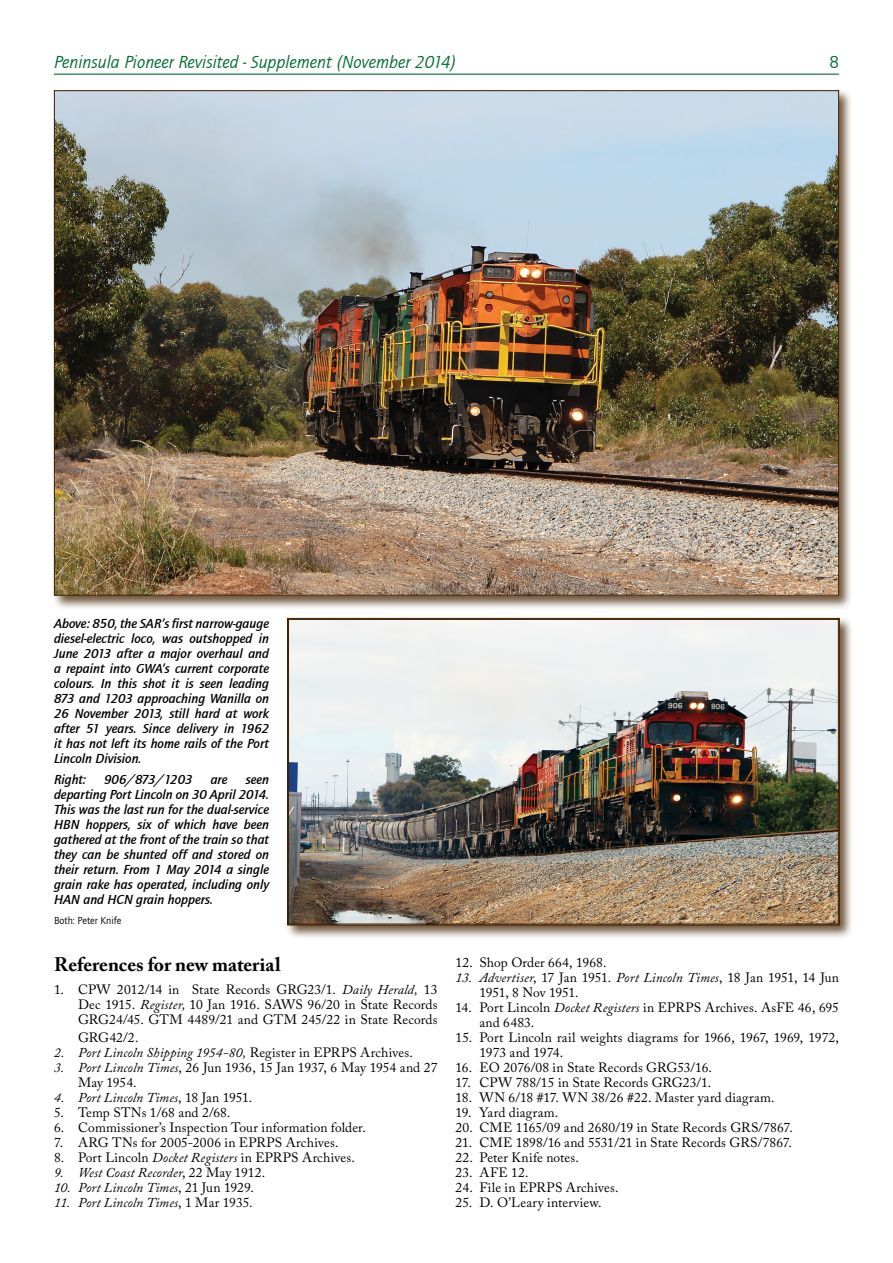
<style>
.page{position:relative;width:893px;height:1263px;background:#fff}
.page>*{position:absolute;margin:0;border:0;box-sizing:border-box;transform-origin:0 0}
.Sub-Heading{font:700 19.5px "Adobe Caslon Pro";color:#000}
.t1{font:italic 18px "Quay Sans ITCTT Book";color:#006c32}
.t2{font:18px "Quay Sans ITCTT Book";color:#006c32}
.t3{font:13.5px/15px "Adobe Caslon Pro";letter-spacing:.01em;color:#000}
.Caption_Text{font:13.5px/15px "Quay Sans Md ITCTT Italic";color:#000;text-align:justify}
.t4{font:italic 13.5px "Adobe Caslon Pro";letter-spacing:.005em;color:#000}
.t5{font:13.5px/15px "Adobe Caslon Pro";letter-spacing:-.02em;color:#000}
.Caption_Text-2{font:10.5px "Quay Sans ITCTT Book";color:#000}
.s1{font-style:italic}
.s2{font-style:normal}
</style>
<div class="page">
<hr style="left:54px;top:74px;width:785px;height:1px;background:#006c32">
<div style="left:52px;top:88px;width:801px;height:522px;background:#422000;opacity:.75"></div>
<img style="left:56px;top:92px;width:781px;height:502px">
<div style="left:285px;top:616px;width:569px;height:323px;background:#422000;opacity:.75"></div>
<img style="left:287px;top:618px;width:553px;height:308px">
<div style="left:288px;top:619px;width:550px;height:305px;border:1px solid #422000"></div>
<h2 class="t1" style="left:54px;top:50px;width:404px">Peninsula Pioneer Revisited - Supplement (November 2014)</h2>
<h2 class="t2" style="left:829px;top:50px;width:11px">8</h2>
<p class="Caption_Text" style="left:54px;top:616px;width:217px">Above: 850, the SAR’s first narrow-gauge diesel-electric loco, was outshopped in June 2013 after a major overhaul and a repaint into GWA’s current corporate colours. In this shot it is seen leading 873 and 1203 approaching Wanilla on 26 November 2013, still hard at work after 51 years. Since delivery in 1962 it has not left its home rails of the Port Lincoln Division.</p>
<p class="Caption_Text" style="left:54px;top:772px;width:33px">Right:</p>
<p class="Caption_Text" style="left:104px;top:772px;width:90px">906/873/1203</p>
<p class="Caption_Text" style="left:211px;top:772px;width:18px">are</p>
<p class="Caption_Text" style="left:54px;top:772px;width:217px;text-indent:192px">seen departing Port Lincoln on 30 April 2014.<br>This was the last run for the dual-service HBN hoppers, six of which have been gathered at the front of the train so that they can be shunted off and stored on their return. From 1 May 2014 a single grain rake has operated, including only HAN and HCN grain hoppers.</p>
<p class="Caption_Text-2" style="left:54px;top:914px;width:69px">Both: Peter Knife</p>
<p class="Sub-Heading" style="left:54px;top:953px;width:228px">References for new material</p>
<p class="t3" style="left:78px;top:982px;width:361px;text-align:justify;text-indent:-24px">1. CPW 2012/14 in State Records GRG23/1. <span class="s1">Daily Herald,</span> 13<br>Dec 1915. <span class="s1">Register,</span> 10 Jan 1916. SAWS 96/20 in State Records GRG24/45. GTM 4489/21 and GTM 245/22 in State Records</p>
<p class="t3" style="left:78px;top:1030px;width:62px">GRG42/2.</p>
<p class="t4" style="left:54px;top:1044px;width:360px">2. Port Lincoln Shipping 1954-80, <span class="s2">Register in EPRPS Archives.</span></p>
<p class="t3" style="left:78px;top:1060px;width:361px;text-indent:-24px"><span class="s1">3. Port Lincoln Times</span>, 26 Jun 1936, 15 Jan 1937, 6 May 1954 and 27<br>May 1954.</p>
<p class="t4" style="left:54px;top:1089px;width:200px">4. Port Lincoln Times<span class="s2">, 18 Jan 1951.</span></p>
<p class="t3" style="left:54px;top:1105px;width:178px">5. Temp STNs 1/68 and 2/68.</p>
<p class="t3" style="left:54px;top:1120px;width:313px">6. Commissioner’s Inspection Tour information folder.</p>
<p class="t3" style="left:54px;top:1135px;width:286px">7. ARG TNs for 2005-2006 in EPRPS Archives.</p>
<p class="t3" style="left:54px;top:1150px;width:302px">8. Port Lincoln <span class="s1">Docket Registers</span> in EPRPS Archives.</p>
<p class="t4" style="left:54px;top:1164px;width:213px">9. West Coast Recorder<span class="s2">, 22 May 1912.</span></p>
<p class="t4" style="left:54px;top:1179px;width:201px">10. Port Lincoln Times<span class="s2">, 21 Jun 1929.</span></p>
<p class="t4" style="left:54px;top:1194px;width:200px">11. Port Lincoln Times<span class="s2">, 1 Mar 1935.</span></p>
<p class="t3" style="left:455px;top:955px;width:153px">12. Shop Order 664, 1968.</p>
<p class="t5" style="left:479px;top:970px;width:361px;text-indent:-24px"><span class="s1">13. Advertiser</span>, 17 Jan 1951. <span class="s1">Port Lincoln Times</span>, 18 Jan 1951, 14 Jun<br>1951, 8 Nov 1951.</p>
<p class="t3" style="left:479px;top:1000px;width:361px;text-indent:-24px">14. Port Lincoln <span class="s1">Docket Registers</span> in EPRPS Archives. AsFE 46, 695 and 6483.</p>
<p class="t3" style="left:479px;top:1030px;width:361px;text-indent:-24px">15. Port Lincoln rail weights diagrams for 1966, 1967, 1969, 1972,<br>1973 and 1974.</p>
<p class="t3" style="left:455px;top:1060px;width:258px">16. EO 2076/08 in State Records GRG53/16.</p>
<p class="t3" style="left:455px;top:1075px;width:257px">17. CPW 788/15 in State Records GRG23/1.</p>
<p class="t3" style="left:455px;top:1090px;width:321px">18. WN 6/18 #17. WN 38/26 #22. Master yard diagram.</p>
<p class="t3" style="left:455px;top:1105px;width:104px">19. Yard diagram.</p>
<p class="t3" style="left:455px;top:1120px;width:339px">20. CME 1165/09 and 2680/19 in State Records GRS/7867.</p>
<p class="t3" style="left:455px;top:1135px;width:338px">21. CME 1898/16 and 5531/21 in State Records GRS/7867.</p>
<p class="t3" style="left:455px;top:1150px;width:125px">22. Peter Knife notes.</p>
<p class="t3" style="left:455px;top:1165px;width:75px">23. AFE 12.</p>
<p class="t3" style="left:455px;top:1180px;width:165px">24. File in EPRPS Archives.</p>
<p class="t3" style="left:455px;top:1195px;width:148px">25. D. O’Leary interview.</p>
</div>
